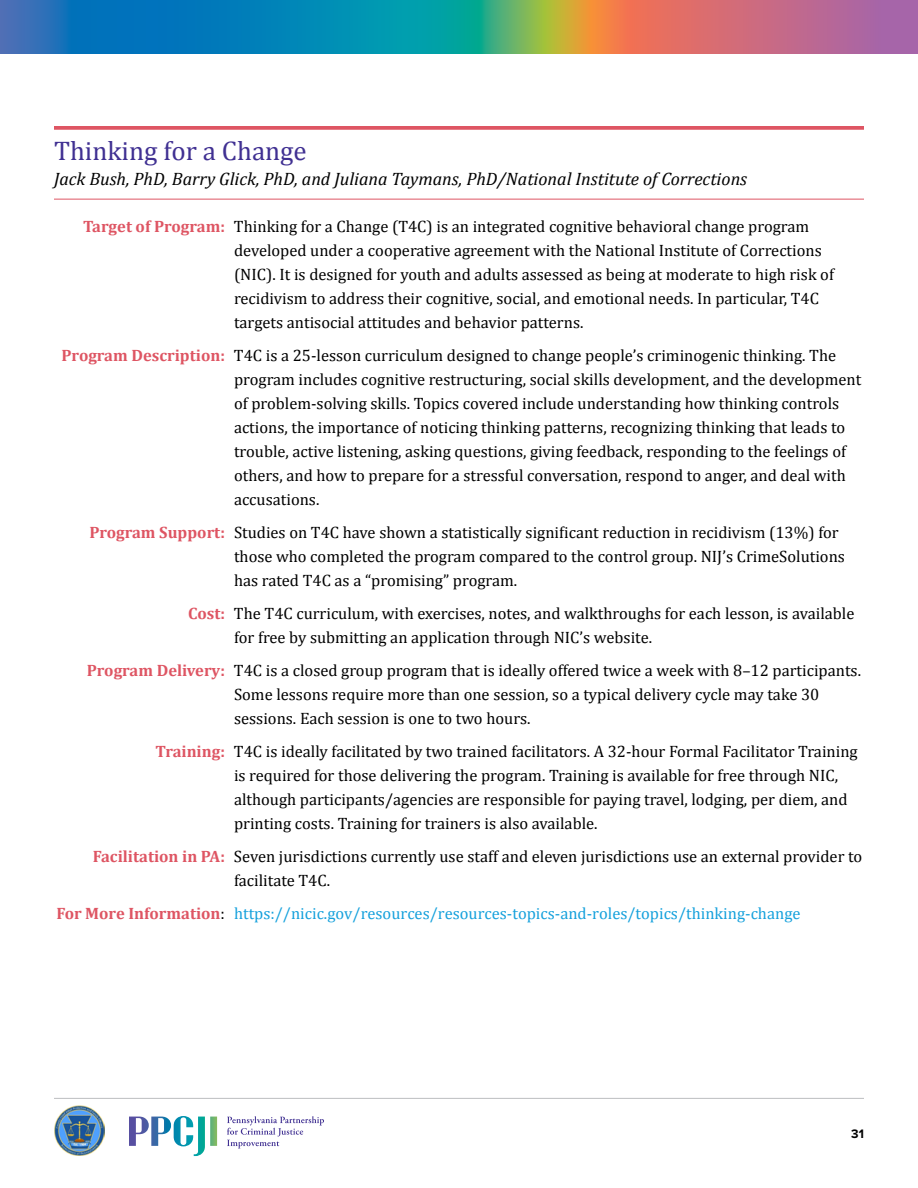
<style>
.page{position:relative;width:918px;height:1188px;background:#fff}
.page>*{position:absolute;margin:0;border:0;box-sizing:border-box;transform-origin:0 0}
.H2_Appendix{font:27px "Cambria";color:#403092}
.H2-Author{font:italic 18px "Cambria";color:#000}
.List-TX1{font:16.5px/24px "Cambria";color:#000}
.List-TX1-2{font:16.5px "Cambria";color:#16a1dc}
.t1{font:700 12.75px "Proxima Nova";color:#000}
.s1{font-weight:700;color:#de5563}
.s2{color:#000}
</style>
<div class="page">
<img style="left:0;top:0;width:918px;height:54px">
<svg style="left:54px;top:126px;width:810px;height:4px;fill:#de5563"></svg>
<hr style="left:54px;top:199px;width:810px;height:1px;background:#de5563">
<hr style="left:54px;top:1098px;width:810px;height:1px;background:#bcbec0">
<svg style="left:227px;top:1116px;width:97px;height:33px"></svg>
<img style="left:129px;top:1117px;width:42px;height:29px">
<img style="left:174px;top:1116px;width:43px;height:40px">
<img style="left:54px;top:1105px;width:50px;height:50px">
<h2 class="H2_Appendix" style="left:54px;top:135px;width:254px">Thinking for a Change</h2>
<p class="H2-Author" style="left:54px;top:166px;width:695px">Jack Bush, PhD, Barry Glick, PhD, and Juliana Taymans, PhD/National Institute of Corrections</p>
<p class="List-TX1" style="left:234px;top:214px;width:602px;text-indent:-151px"><span class="s1">Target of Program:</span> Thinking for a Change (T4C) is an integrated cognitive behavioral change program developed under a cooperative agreement with the National Institute of Corrections (NIC). It is designed for youth and adults assessed as being at moderate to high risk of recidivism to address their cognitive, social, and emotional needs. In particular, T4C targets antisocial attitudes and behavior patterns.</p>
<p class="List-TX1" style="left:234px;top:343px;width:629px;text-indent:-172px"><span class="s1">Program Description:</span> T4C is a 25-lesson curriculum designed to change people’s criminogenic thinking. The program includes cognitive restructuring, social skills development, and the development of problem-solving skills. Topics covered include understanding how thinking controls actions, the importance of noticing thinking patterns, recognizing thinking that leads to trouble, active listening, asking questions, giving feedback, responding to the feelings of others, and how to prepare for a stressful conversation, respond to anger, and deal with accusations.</p>
<p class="List-TX1" style="left:234px;top:520px;width:613px;text-indent:-145px"><span class="s1">Program Support:</span> Studies on T4C have shown a statistically significant reduction in recidivism (13%) for those who completed the program compared to the control group. NIJ’s CrimeSolutions has rated T4C as a “promising” program.</p>
<p class="List-TX1" style="left:234px;top:601px;width:622px;text-indent:-46px"><span class="s1">Cost:</span> The T4C curriculum, with exercises, notes, and walkthroughs for each lesson, is available for free by submitting an application through NIC’s website.</p>
<p class="List-TX1" style="left:234px;top:658px;width:629px;text-indent:-147px"><span class="s1">Program Delivery:</span> T4C is a closed group program that is ideally offered twice a week with 8–12 participants.<br>Some lessons require more than one session, so a typical delivery cycle may take 30 sessions. Each session is one to two hours.</p>
<p class="List-TX1" style="left:234px;top:739px;width:625px;text-indent:-79px"><span class="s1">Training:</span> T4C is ideally facilitated by two trained facilitators. A 32-hour Formal Facilitator Training is required for those delivering the program. Training is available for free through NIC, although participants/agencies are responsible for paying travel, lodging, per diem, and printing costs. Training for trainers is also available.</p>
<p class="List-TX1" style="left:234px;top:844px;width:630px;text-indent:-141px"><span class="s1">Facilitation in PA:</span> Seven jurisdictions currently use staff and eleven jurisdictions use an external provider to facilitate T4C.</p>
<p class="List-TX1-2" style="left:56px;top:903px;width:746px"><span class="s1">For More Information</span><span class="s2">:</span> https://nicic.gov/resources/resources-topics-and-roles/topics/thinking-change</p>
<p class="t1" style="left:851px;top:1127px;width:14px">31</p>
</div>
